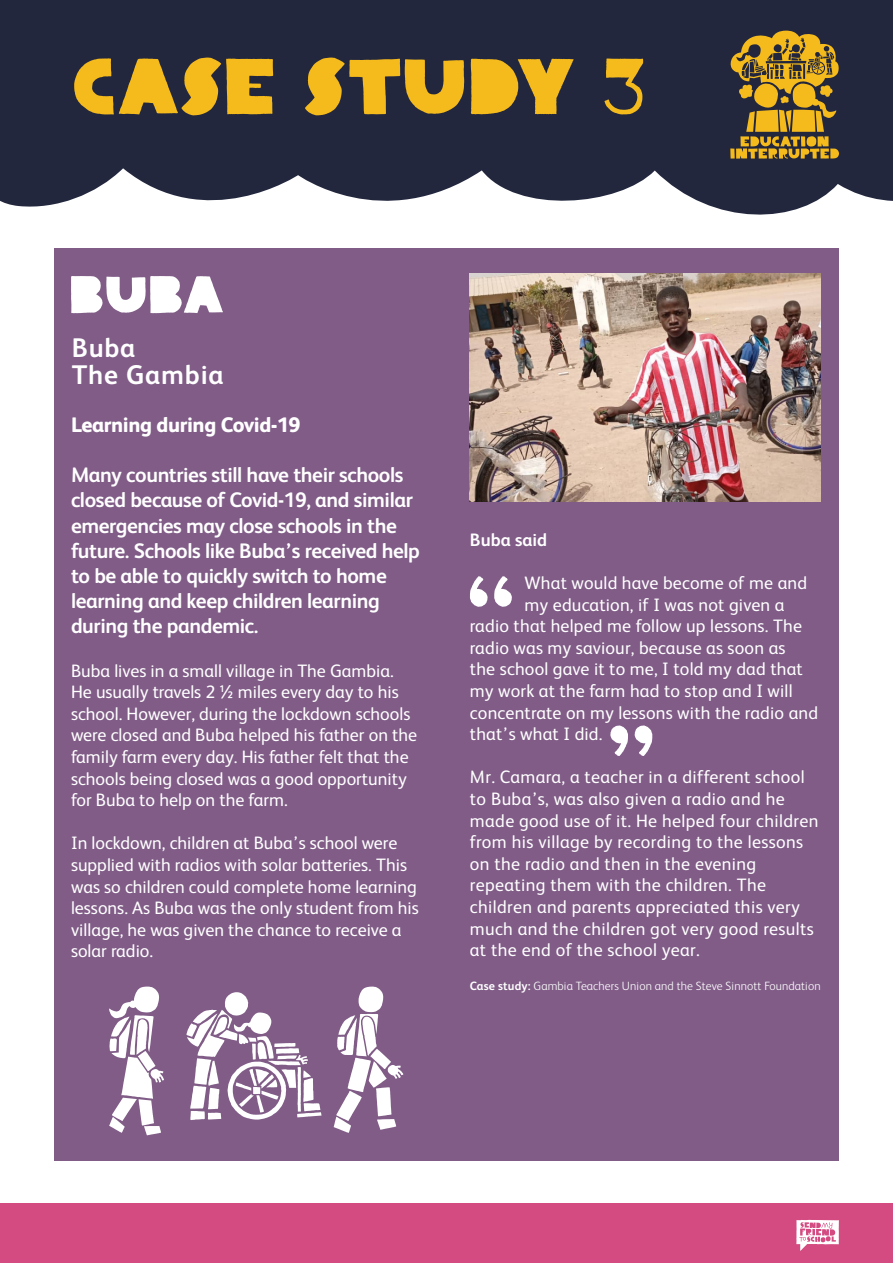
<style>
.page{position:relative;width:893px;height:1263px;background:#fff}
.page>*{position:absolute;margin:0;border:0;box-sizing:border-box;transform-origin:0 0}
.t1{font:78.6px "YWFT Clairemy";letter-spacing:-.01em;color:#f5ba1c}
.t2{font:51.9px "YWFT Clairemy";color:#fff}
.t3{font:700 27px/27px "FS Albert";letter-spacing:.03em;color:#fff}
.t4{font:700 21px/25.2px "FS Albert";letter-spacing:-.02em;color:#fff}
.t5{font:800 21px "FS Albert";letter-spacing:-.02em;color:#fff}
.t6{font:18px/21.6px "FS Albert";color:#fff}
.t7{font:18px/21.6px "FS Albert";letter-spacing:.02em;color:#fff}
.t8{font:700 18px "FS Albert";color:#fff}
.t9{font:300 12px "FS Albert";letter-spacing:.01em;color:#fff}
.s1{font-weight:700}
</style>
<div class="page">
<div style="left:54px;top:249px;width:785px;height:912px;background:#805c87"></div>
<img style="left:470px;top:274px;width:351px;height:228px">
<svg style="left:0;top:0;width:893px;height:215px;background:#383c51"></svg>
<div style="left:0;top:1203px;width:893px;height:60px;background:#d44b81"></div>
<svg style="left:730px;top:31px;width:109px;height:128px;background:#8f722c"></svg>
<svg style="left:796px;top:1220px;width:43px;height:31px"></svg>
<svg style="left:109px;top:986px;width:55px;height:149px"></svg>
<svg style="left:334px;top:986px;width:69px;height:147px"></svg>
<svg style="left:186px;top:992px;width:136px;height:128px"></svg>
<svg style="left:470px;top:576px;width:18px;height:31px"></svg>
<svg style="left:494px;top:576px;width:18px;height:31px"></svg>
<svg style="left:635px;top:725px;width:17px;height:31px"></svg>
<svg style="left:610px;top:725px;width:18px;height:31px"></svg>
<h1 class="t1" style="left:72px;top:30px;width:576px">CASE STUDY 3</h1>
<h2 class="t2" style="left:69px;top:257px;width:157px">BUBA</h2>
<h3 class="t3" style="left:72px;top:333px;width:153px">Buba<br>The Gambia</h3>
<p class="t5" style="left:71px;top:409px;width:231px">Learning during Covid-19</p>
<p class="t4" style="left:71px;top:461px;width:350px">Many countries still have their schools closed because of Covid-19, and similar emergencies may close schools in the future. Schools like Buba’s received help to be able to quickly switch to home learning and keep children learning during the pandemic.</p>
<p class="t6" style="left:71px;top:659px;width:348px">Buba lives in a small village in The Gambia.<br>He usually travels 2 ½ miles every day to his school. However, during the lockdown schools were closed and Buba helped his father on the family farm every day. His father felt that the schools being closed was a good opportunity for Buba to help on the farm.</p>
<p class="t6" style="left:71px;top:831px;width:349px">In lockdown, children at Buba’s school were supplied with radios with solar batteries. This was so children could complete home learning lessons. As Buba was the only student from his village, he was given the chance to receive a solar radio.</p>
<p class="t8" style="left:470px;top:527px;width:79px">Buba said</p>
<p class="t6" style="left:525px;top:571px;width:284px">What would have become of me and</p>
<p class="t6" style="left:525px;top:593px;width:261px">my education, if I was not given a</p>
<p class="t6" style="left:470px;top:614px;width:334px">radio that helped me follow up lessons. The</p>
<p class="t6" style="left:470px;top:636px;width:317px">radio was my saviour, because as soon as</p>
<p class="t6" style="left:470px;top:657px;width:334px">the school gave it to me, I told my dad that</p>
<p class="t6" style="left:470px;top:679px;width:324px">my work at the farm had to stop and I will</p>
<p class="t6" style="left:470px;top:701px;width:350px">concentrate on my lessons with the radio and</p>
<p class="t6" style="left:470px;top:722px;width:134px">that’s what I did.</p>
<p class="t7" style="left:470px;top:765px;width:350px">Mr. Camara, a teacher in a different school to Buba’s, was also given a radio and he made good use of it. He helped four children from his village by recording to the lessons on the radio and then in the evening repeating them with the children. The children and parents appreciated this very much and the children got very good results at the end of the school year.</p>
<p class="t9" style="left:470px;top:978px;width:352px"><span class="s1">Case study:</span> Gambia Teachers Union and the Steve Sinnott Foundation</p>
</div>
